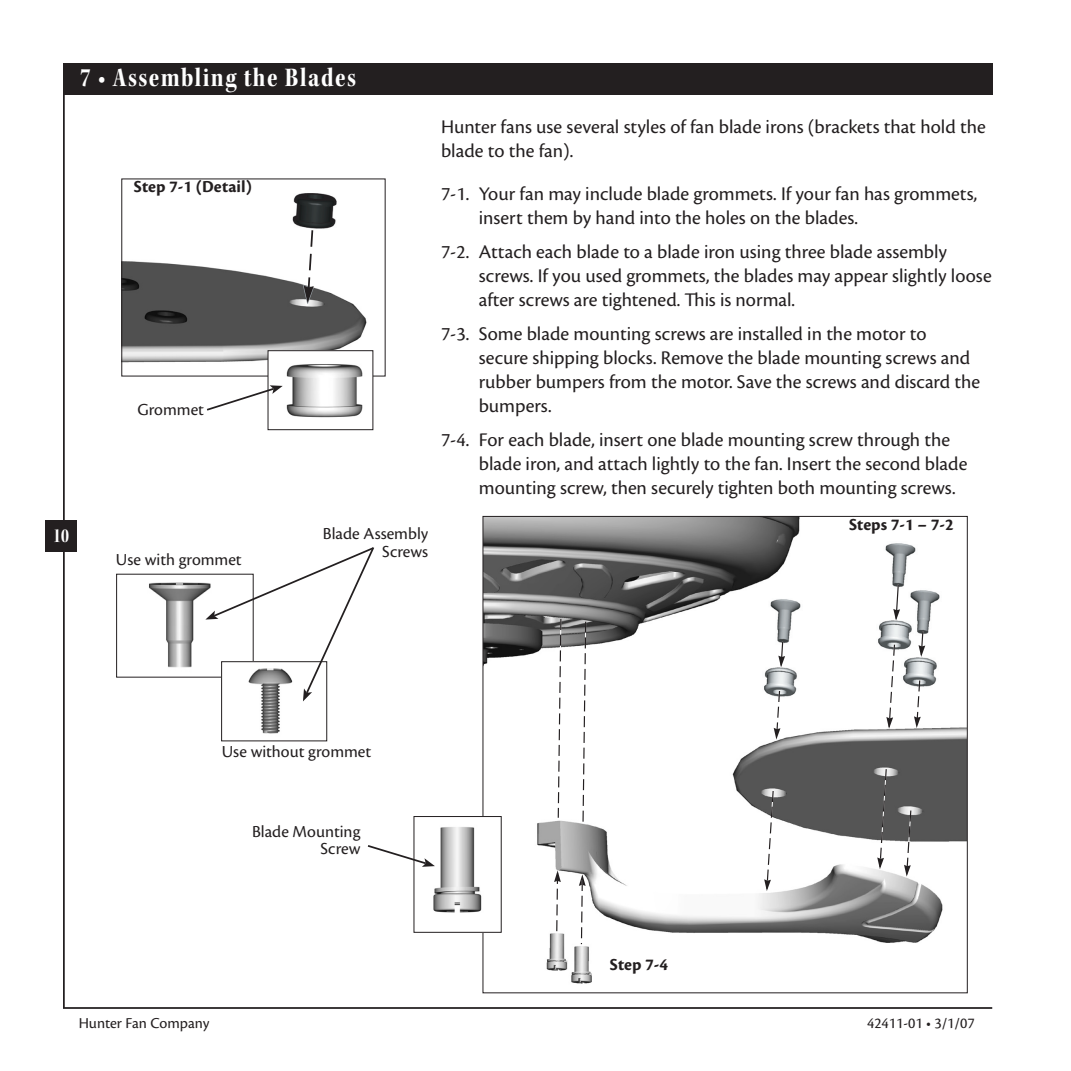
<style>
.page{position:relative;width:1071px;height:1071px;background:#fff}
.page>*{position:absolute;margin:0;border:0;box-sizing:border-box;transform-origin:0 0}
.t1{font:28px "Kepler Std Bold Cn Subh";letter-spacing:.055em;color:#fff}
.t2{font:21px "Kepler Std Bold Cn Disp";color:#fff}
.Bullet_for_step_sub{font:20.12px/24.2px "Cronos Pro";color:#231f20}
.Body_Text{font:20.12px/24.2px "Cronos Pro";color:#231f20}
.Caption{font:17.5px/17.5px "Cronos Pro";color:#231f20;text-align:right}
.Caption-2{font:700 17.5px "Cronos Pro";letter-spacing:.005em;color:#231f20}
.t3{font:15.75px "Cronos Pro";color:#231f20}
</style>
<div class="page">
<div style="left:63px;top:63px;width:929px;height:31px;background:#231f20"></div>
<hr style="left:63px;top:63px;width:2px;height:945px;background:#231f20">
<hr style="left:63px;top:1007px;width:929px;height:2px;background:#231f20">
<div style="left:45px;top:520px;width:32px;height:31px;background:#231f20"></div>
<img style="left:123px;top:261px;width:251px;height:114px">
<div style="left:274px;top:233px;width:73px;height:42px;background:#fff"></div>
<svg style="left:303px;top:230px;width:11px;height:74px"></svg>
<img style="left:292px;top:193px;width:45px;height:36px">
<img style="left:270px;top:352px;width:101px;height:66px">
<div style="left:268px;top:350px;width:105px;height:80px;border:1px solid #231f20"></div>
<svg style="left:207px;top:385px;width:76px;height:27px"></svg>
<img style="left:149px;top:582px;width:56px;height:86px">
<div style="left:116px;top:574px;width:138px;height:104px;border:1px solid #231f20"></div>
<img style="left:261px;top:701px;width:43px;height:33px">
<div style="left:221px;top:661px;width:106px;height:80px;border:1px solid #231f20"></div>
<svg style="left:205px;top:547px;width:169px;height:154px"></svg>
<img style="left:485px;top:518px;width:481px;height:466px">
<svg style="left:579px;top:874px;width:7px;height:71px"></svg>
<svg style="left:582px;top:620px;width:5px;height:203px"></svg>
<svg style="left:554px;top:870px;width:7px;height:63px"></svg>
<svg style="left:557px;top:618px;width:5px;height:201px"></svg>
<img style="left:881px;top:541px;width:38px;height:18px">
<svg style="left:740px;top:586px;width:81px;height:154px"></svg>
<svg style="left:764px;top:790px;width:10px;height:101px"></svg>
<svg style="left:859px;top:559px;width:95px;height:170px"></svg>
<svg style="left:877px;top:768px;width:10px;height:101px"></svg>
<svg style="left:904px;top:809px;width:8px;height:68px"></svg>
<div style="left:606px;top:956px;width:75px;height:21px;background:#fff"></div>
<img style="left:433px;top:818px;width:67px;height:113px">
<div style="left:414px;top:816px;width:88px;height:117px;border:1px solid #231f20"></div>
<svg style="left:367px;top:844px;width:68px;height:23px"></svg>
<p class="t1" style="left:80px;top:62px;width:278px">7 • Assembling the Blades</p>
<p class="Caption-2" style="left:134px;top:177px;width:119px">Step 7-1 (Detail)</p>
<p class="t2" style="left:53px;top:524px;width:17px">10</p>
<p class="Caption" style="left:137px;top:400px;width:68px">Grommet</p>
<p class="Caption" style="left:116px;top:551px;width:127px">Use with grommet</p>
<p class="Caption" style="left:323px;top:525px;width:107px">Blade Assembly</p>
<p class="Caption" style="left:382px;top:543px;width:47px">Screws</p>
<p class="Body_Text" style="left:441px;top:114px;width:546px">Hunter fans use several styles of fan blade irons (brackets that hold the blade to the fan).</p>
<p class="Bullet_for_step_sub" style="left:479px;top:182px;width:500px;text-indent:-38px">7-1. Your fan may include blade grommets. If your fan has grommets, insert them by hand into the holes on the blades.</p>
<p class="Bullet_for_step_sub" style="left:479px;top:239px;width:514px;text-indent:-38px">7-2. Attach each blade to a blade iron using three blade assembly screws. If you used grommets, the blades may appear slightly loose after screws are tightened. This is normal.</p>
<p class="Bullet_for_step_sub" style="left:479px;top:321px;width:503px;text-indent:-38px">7-3. Some blade mounting screws are installed in the motor to secure shipping blocks. Remove the blade mounting screws and rubber bumpers from the motor. Save the screws and discard the bumpers.</p>
<p class="Bullet_for_step_sub" style="left:479px;top:427px;width:490px;text-indent:-38px">7-4. For each blade, insert one blade mounting screw through the blade iron, and attach lightly to the fan. Insert the second blade mounting screw, then securely tighten both mounting screws.</p>
<p class="Caption-2" style="left:849px;top:515px;width:106px">Steps 7-1 – 7-2</p>
<p class="Caption" style="left:222px;top:743px;width:151px">Use without grommet</p>
<p class="Caption" style="left:252px;top:823px;width:110px">Blade Mounting<br>Screw</p>
<p class="Caption-2" style="left:610px;top:955px;width:60px">Step 7-4</p>
<p class="t3" style="left:79px;top:1014px;width:132px">Hunter Fan Company</p>
<p class="t3" style="left:867px;top:1014px;width:109px">42411-01 • 3/1/07</p>
</div>
